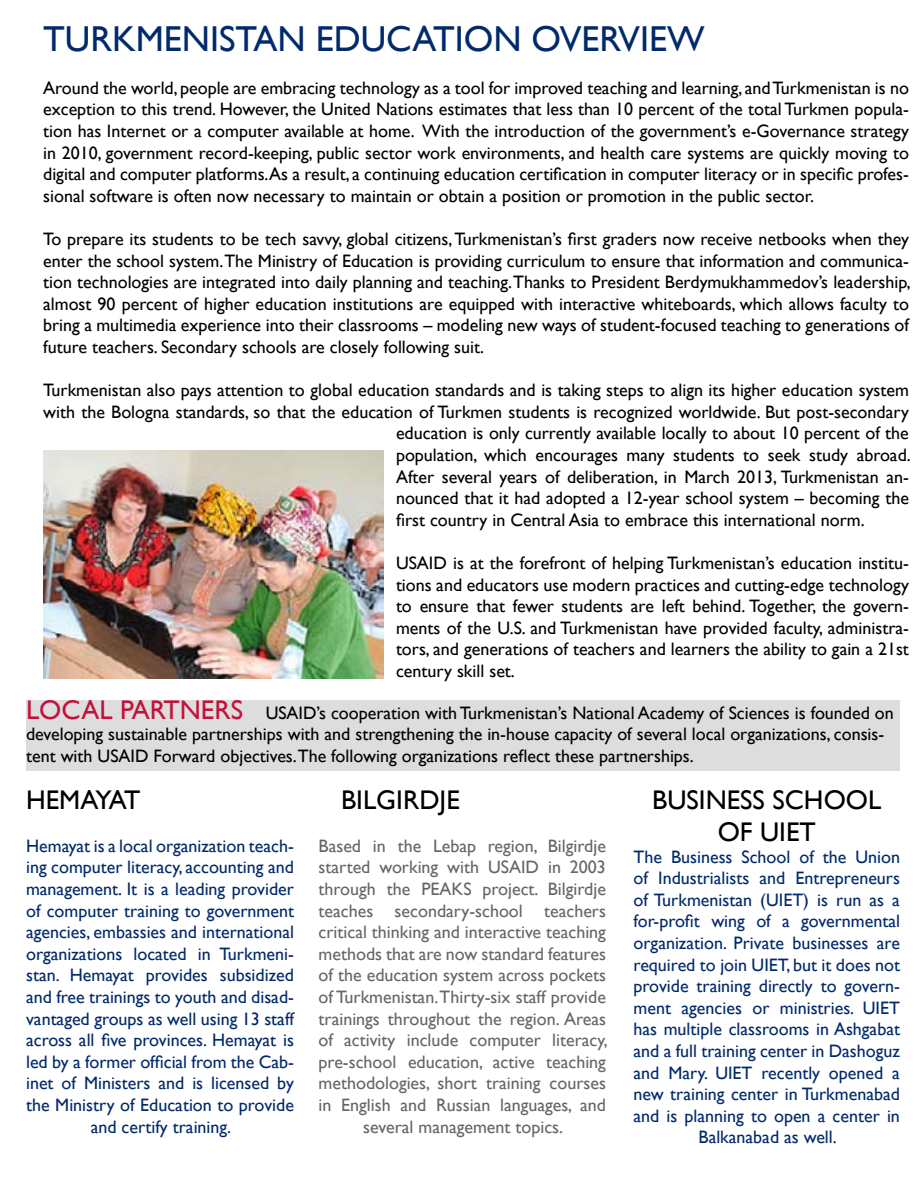
<style>
.page{position:relative;width:918px;height:1188px;background:#fff}
.page>*{position:absolute;margin:0;border:0;box-sizing:border-box;transform-origin:0 0}
.t1{font:36px "Gill Sans";color:#002a6c}
.t2{font:27px/32.4px "Gill Sans";color:#000;text-align:center}
.t3{font:27px "Gill Sans";letter-spacing:-.05em;color:#000}
.t4{font:18px/21.6px "Gill Sans";color:#000;text-align:justify}
.t5{font:18px/21.6px "Gill Sans";color:#002a6c;text-align:center}
.t6{font:18px/21.6px "Gill Sans";color:#666;text-align:center}
.s1{font-size:27px;color:#c2113a}
</style>
<div class="page">
<div style="left:26px;top:700px;width:874px;height:70px;background:#ddd"></div>
<img style="left:43px;top:451px;width:340px;height:228px">
<h1 class="t1" style="left:43px;top:18px;width:663px">TURKMENISTAN EDUCATION OVERVIEW</h1>
<p class="t4" style="left:43px;top:77px;width:867px">Around the world, people are embracing technology as a tool for improved teaching and learning, and Turkmenistan is no exception to this trend. However, the United Nations estimates that less than 10 percent of the total Turkmen popula&shy;tion has Internet or a computer available at home. With the introduction of the government’s e-Governance strategy in 2010, government record-keeping, public sector work environments, and health care systems are quickly moving to digital and computer platforms.As a result, a continuing education certification in computer literacy or in specific profes&shy;sional software is often now necessary to maintain or obtain a position or promotion in the public sector.</p>
<p class="t4" style="left:43px;top:228px;width:869px">To prepare its students to be tech savvy, global citizens, Turkmenistan’s first graders now receive netbooks when they enter the school system.The Ministry of Education is providing curriculum to ensure that information and communica&shy;tion technologies are integrated into daily planning and teaching. Thanks to President Berdymukhammedov’s leadership, almost 90 percent of higher education institutions are equipped with interactive whiteboards, which allows faculty to bring a multimedia experience into their classrooms – modeling new ways of student-focused teaching to generations of future teachers. Secondary schools are closely following suit.</p>
<p class="t4" style="left:43px;top:380px;width:867px">Turkmenistan also pays attention to global education standards and is taking steps to align its higher education system</p>
<p class="t4" style="left:43px;top:401px;width:867px">with the Bologna standards, so that the education of Turkmen students is recognized worldwide. But post-secondary</p>
<p class="t4" style="left:396px;top:423px;width:514px">education is only currently available locally to about 10 percent of the</p>
<p class="t4" style="left:396px;top:444px;width:516px">population, which encourages many students to seek study abroad.</p>
<p class="t4" style="left:396px;top:466px;width:515px">After several years of deliberation, in March 2013, Turkmenistan an-</p>
<p class="t4" style="left:396px;top:488px;width:514px">nounced that it had adopted a 12-year school system – becoming the</p>
<p class="t4" style="left:396px;top:509px;width:470px">first country in Central Asia to embrace this international norm.</p>
<p class="t4" style="left:396px;top:552px;width:515px">USAID is at the forefront of helping Turkmenistan’s education institu&shy;tions and educators use modern practices and cutting-edge technology to ensure that fewer students are left behind. Together, the govern&shy;ments of the U.S. and Turkmenistan have provided faculty, administra&shy;tors, and generations of teachers and learners the ability to gain a 21st century skill set.</p>
<p class="t4" style="left:26px;top:702px;width:869px;text-align:left"><span class="s1">LOCAL PARTNERS</span> USAID’s cooperation with Turkmenistan’s National Academy of Sciences is founded on developing sustainable partnerships with and strengthening the in-house capacity of several local organizations, consis&shy;tent with USAID Forward objectives.The following organizations reflect these partnerships.</p>
<h2 class="t3" style="left:26px;top:784px;width:116px">HEMAYAT</h2>
<p class="t5" style="left:26px;top:835px;width:269px">Hemayat is a local organization teach&shy;ing computer literacy, accounting and management. It is a leading provider of computer training to government agencies, embassies and international organizations located in Turkmeni&shy;stan. Hemayat provides subsidized and free trainings to youth and disad&shy;vantaged groups as well using 13 staff across all five provinces. Hemayat is led by a former official from the Cab&shy;inet of Ministers and is licensed by the Ministry of Education to provide and certify training.</p>
<h2 class="t2" style="left:652px;top:784px;width:231px">BUSINESS SCHOOL<br>OF UIET</h2>
<p class="t5" style="left:634px;top:846px;width:268px">The Business School of the Union of Industrialists and Entrepreneurs of Turkmenistan (UIET) is run as a for-profit wing of a governmental organization. Private businesses are required to join UIET, but it does not provide training directly to govern&shy;ment agencies or ministries. UIET has multiple classrooms in Ashgabat and a full training center in Dashoguz and Mary. UIET recently opened a new training center in Turkmenabad and is planning to open a center in Balkanabad as well.</p>
<h2 class="t2" style="left:341px;top:784px;width:120px">BILGIRDJE</h2>
<p class="t6" style="left:319px;top:835px;width:291px">Based in the Lebap region, Bilgirdje started working with USAID in 2003 through the PEAKS project. Bilgirdje teaches secondary-school teachers critical thinking and interactive teaching methods that are now standard features of the education system across pockets of Turkmenistan. Thirty-six staff provide trainings throughout the region. Areas of activity include computer literacy, pre-school education, active teaching methodologies, short training courses in English and Russian languages, and several management topics.</p>
</div>
